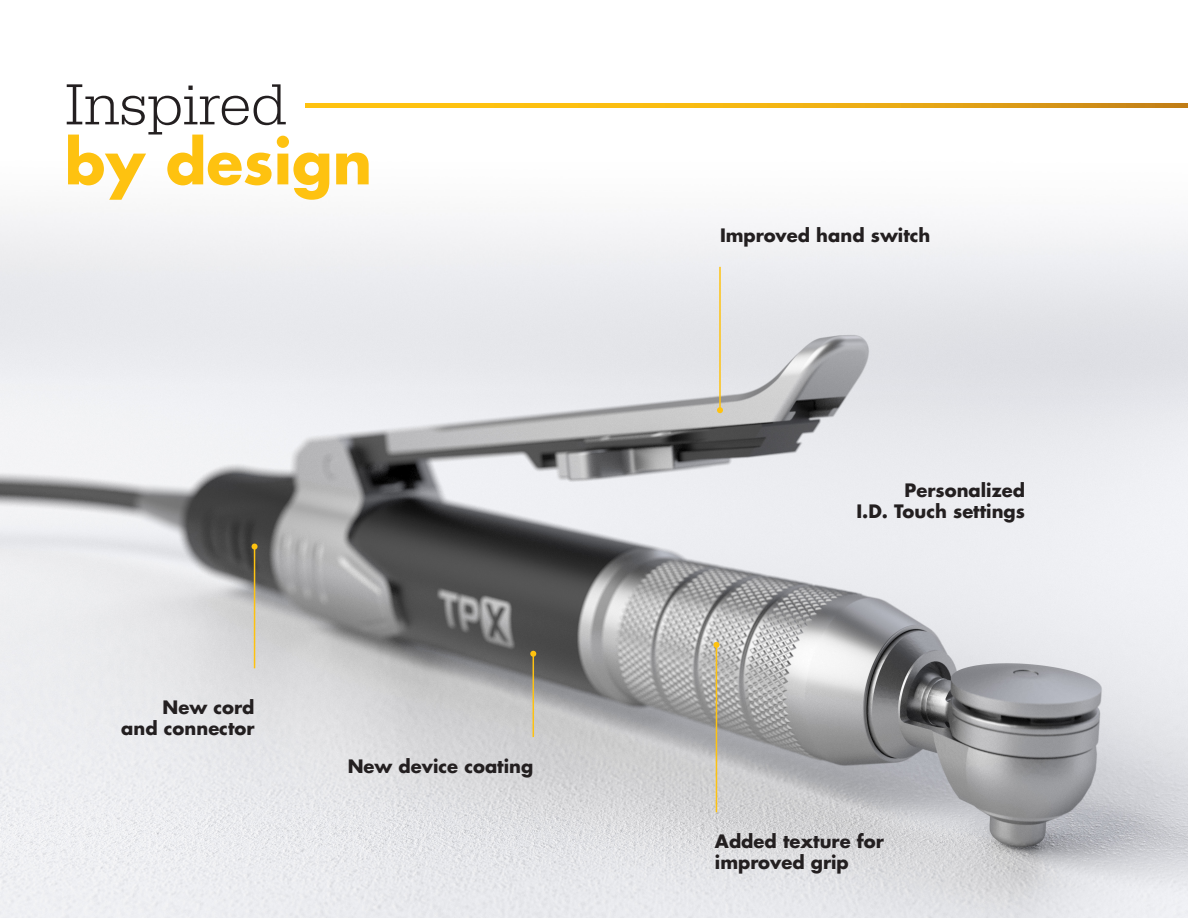
<style>
.page{position:relative;width:1188px;height:918px;background:#fff}
.page>*{position:absolute;margin:0;border:0;box-sizing:border-box;transform-origin:0 0}
.t1{font:300 60px "URW Egyptienne TOT";color:#231f20}
.t2{font:700 60px "Futura For Stryker";color:#fec210}
.t3{font:700 18px/21.6px "Futura For Stryker";color:#231f20;text-align:right}
</style>
<div class="page">
<img style="left:0;top:103px;width:1188px;height:815px">
<hr style="left:719px;top:267px;width:2px;height:143px;background:#fec210">
<svg style="left:717px;top:407px;width:6px;height:6px"></svg>
<hr style="left:533px;top:654px;width:1px;height:83px;background:#fec210">
<svg style="left:530px;top:651px;width:6px;height:6px"></svg>
<hr style="left:716px;top:645px;width:1px;height:167px;background:#fec210">
<svg style="left:713px;top:642px;width:6px;height:6px"></svg>
<hr style="left:254px;top:547px;width:1px;height:121px;background:#fec210">
<svg style="left:252px;top:544px;width:6px;height:6px"></svg>
<svg style="left:305px;top:104px;width:883px;height:4px;background:#edaf13"></svg>
<p class="t1" style="left:65px;top:70px;width:223px">Inspired</p>
<p class="t2" style="left:65px;top:122px;width:309px">by design</p>
<p class="t3" style="left:121px;top:696px;width:135px">New cord<br>and connector</p>
<p class="t3" style="left:348px;top:755px;width:187px">New device coating</p>
<p class="t3" style="left:720px;top:224px;width:212px">Improved hand switch</p>
<p class="t3" style="left:856px;top:479px;width:170px">Personalized<br>I.D. Touch settings</p>
<p class="t3" style="left:715px;top:830px;width:171px;text-align:left">Added texture for improved grip</p>
</div>
